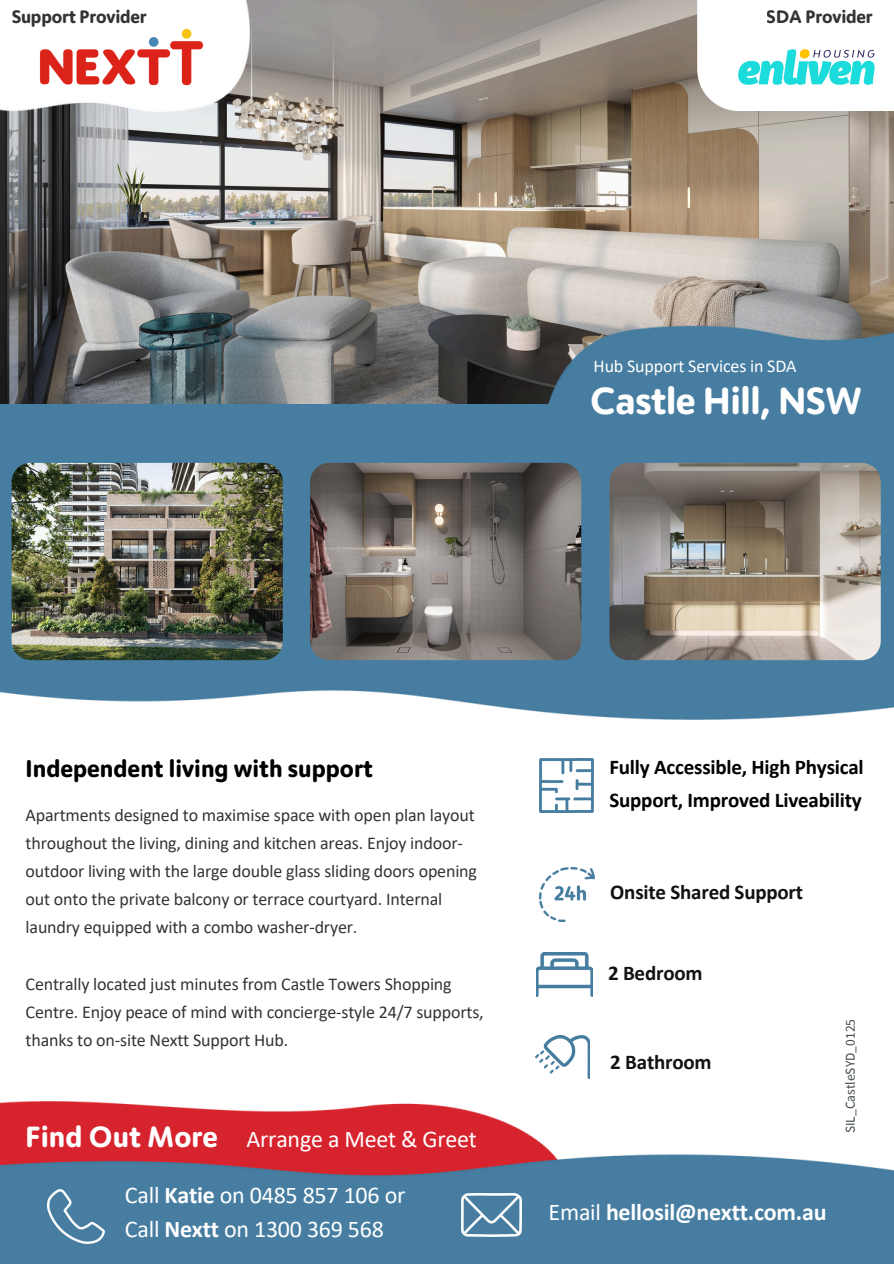
<style>
.page{position:relative;width:894px;height:1264px;background:#fff}
.page>*{position:absolute;margin:0;border:0;box-sizing:border-box;transform-origin:0 0}
.t1{font:700 37.5px "Moniker";letter-spacing:-.01em;color:#fff}
.t2{font:700 29.1px "Moniker";color:#fff}
.t3{font:24px "Calibri";letter-spacing:-.01em;color:#fff}
.t4{font:700 24px "Moniker";color:#000}
.t5{font:700 24px "Calibri";letter-spacing:-.01em;color:#fff}
.t6{font:700 21px/32.7px "Calibri";letter-spacing:-.01em;color:#000}
.t7{font:700 21px "Calibri";letter-spacing:-.01em;color:#121212}
.t8{font:18px/28.2px "Calibri";letter-spacing:-.01em;color:#000}
.t9{font:700 18px "Moniker";letter-spacing:-.01em;color:#000}
.t10{font:18px "Calibri";letter-spacing:-.01em;color:#fff}
.t11{font:13.5px "Source Sans Pro";color:#43494d}
.s1{font-weight:700}
.s2{font-weight:400}
</style>
<div class="page">
<img style="left:0;top:0;width:893px;height:404px">
<img style="left:0;top:404px;width:893px;height:315px">
<img style="left:0;top:0;width:250px;height:111px">
<img style="left:18px;top:28px;width:206px;height:61px">
<img style="left:543px;top:318px;width:350px;height:117px">
<img style="left:535px;top:1035px;width:54px;height:43px">
<img style="left:0;top:1101px;width:893px;height:162px">
<img style="left:48px;top:1188px;width:56px;height:54px">
<img style="left:539px;top:758px;width:54px;height:54px">
<img style="left:539px;top:867px;width:55px;height:54px">
<img style="left:536px;top:952px;width:56px;height:44px">
<img style="left:461px;top:1192px;width:60px;height:44px">
<img style="left:12px;top:463px;width:271px;height:197px">
<img style="left:310px;top:463px;width:271px;height:197px">
<img style="left:609px;top:463px;width:271px;height:197px">
<div style="left:697px;top:0;width:196px;height:111px;background:#fff"></div>
<img style="left:738px;top:49px;width:137px;height:36px">
<p class="t9" style="left:12px;top:7px;width:137px">Support Provider</p>
<p class="t9" style="left:766px;top:7px;width:107px">SDA Provider</p>
<p class="t10" style="left:593px;top:358px;width:204px">Hub Support Services in SDA</p>
<p class="t1" style="left:590px;top:380px;width:273px">Castle Hill, NSW</p>
<p class="t4" style="left:26px;top:755px;width:348px">Independent living with support</p>
<p class="t8" style="left:26px;top:802px;width:453px">Apartments designed to maximise space with open plan layout throughout the living, dining and kitchen areas. Enjoy indoor&shy;outdoor living with the large double glass sliding doors opening out onto the private balcony or terrace courtyard. Internal laundry equipped with a combo washer-dryer.</p>
<p class="t8" style="left:26px;top:971px;width:459px">Centrally located just minutes from Castle Towers Shopping<br>Centre. Enjoy peace of mind with concierge-style 24/7 supports, thanks to on-site Nextt Support Hub.</p>
<p class="t2" style="left:26px;top:1120px;width:194px">Find Out More</p>
<h3 class="t3" style="left:246px;top:1128px;width:232px">Arrange a Meet &amp; Greet</h3>
<p class="t3" style="left:125px;top:1184px;width:282px">Call <span class="s1">Katie</span> on 0485 857 106 or</p>
<h5 class="t3" style="left:125px;top:1218px;width:260px">Call <span class="s1">Nextt</span> on 1300 369 568</h5>
<h1 class="t6" style="left:609px;top:752px;width:256px">Fully Accessible, High Physical<br>Support, Improved Liveability</h1>
<p class="t7" style="left:610px;top:883px;width:194px">Onsite Shared Support</p>
<h6 class="t7" style="left:608px;top:964px;width:96px">2 Bedroom</h6>
<p class="t7" style="left:610px;top:1053px;width:103px">2 Bathroom</p>
<p class="t11" style="left:841px;top:1133px;width:116px;rotate:-90deg">SIL_CastleSYD_0125</p>
<p class="t5" style="left:548px;top:1202px;width:279px"><span class="s2">Email</span> hellosil@nextt.com.au</p>
</div>
